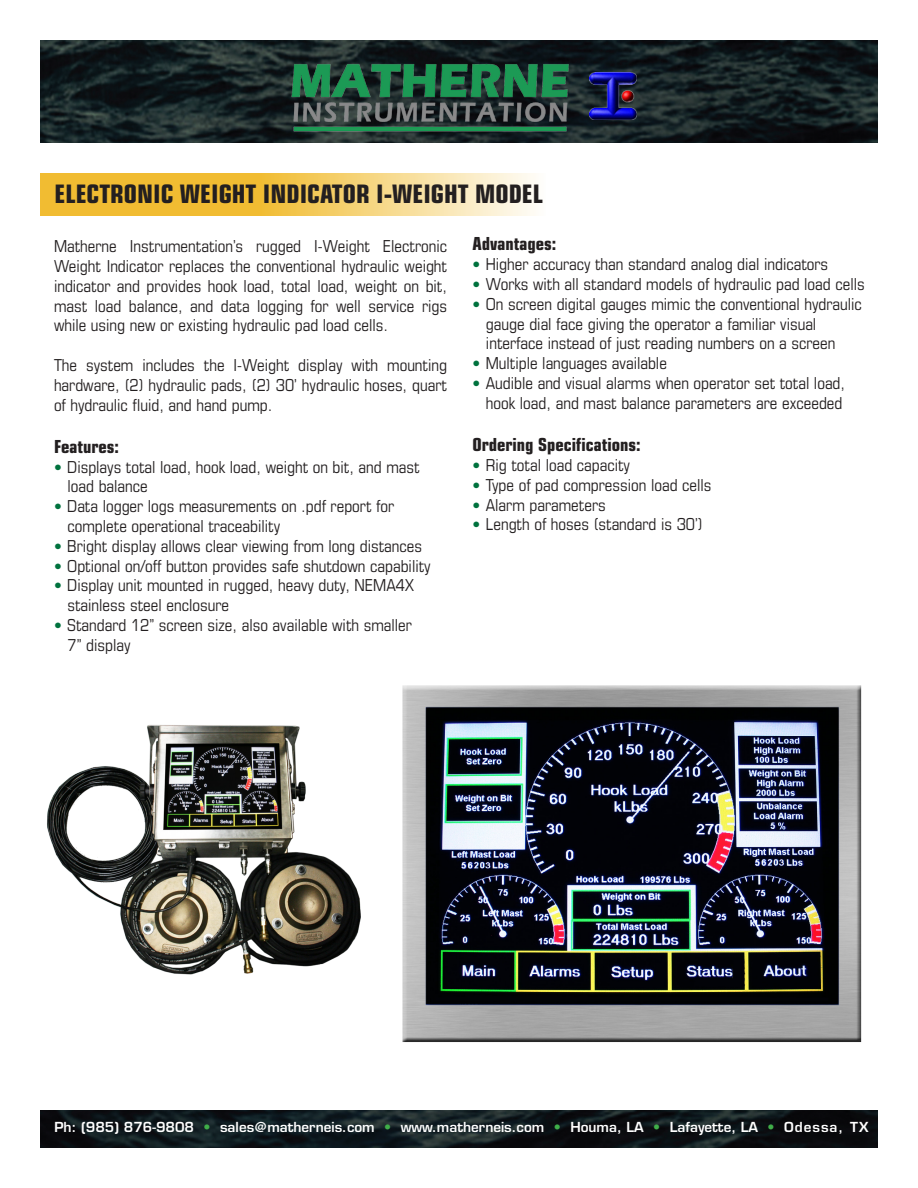
<style>
.page{position:relative;width:918px;height:1188px;background:#fff}
.page>*{position:absolute;margin:0;border:0;box-sizing:border-box;transform-origin:0 0}
.t1{font:700 condensed 25.5px "Eurostile";color:#231f20}
.t2{font:700 condensed 18px "Eurostile";color:#231f20}
.t3{font:condensed 16.5px/19.8px "Eurostile";color:#231f20;text-align:justify}
.t4{font:600 13.5px "Eurostile";color:#fff}
.s1{font-stretch:normal;font-size:15px;color:#00723e}
.s2{color:#40ae49}
</style>
<div class="page">
<svg style="left:40px;top:1147px;width:838px;height:1px"></svg>
<img style="left:40px;top:1110px;width:838px;height:37px">
<img style="left:40px;top:40px;width:837px;height:102px">
<img style="left:287px;top:52px;width:288px;height:85px">
<svg style="left:40px;top:174px;width:495px;height:42px;background:#f4cd67"></svg>
<img style="left:590px;top:72px;width:46px;height:48px">
<img style="left:402px;top:685px;width:460px;height:357px">
<img style="left:47px;top:725px;width:314px;height:250px">
<p class="t1" style="left:55px;top:179px;width:490px">ELECTRONIC WEIGHT INDICATOR I-WEIGHT MODEL</p>
<p class="t3" style="left:54px;top:236px;width:395px">Matherne Instrumentation’s rugged I-Weight Electronic Weight Indicator replaces the conventional hydraulic weight indicator and provides hook load, total load, weight on bit, mast load balance, and data logging for well service rigs while using new or existing hydraulic pad load cells.</p>
<p class="t3" style="left:54px;top:355px;width:395px">The system includes the I-Weight display with mounting hardware, (2) hydraulic pads, (2) 30’ hydraulic hoses, quart of hydraulic fluid, and hand pump.</p>
<p class="t2" style="left:54px;top:435px;width:66px">Features:</p>
<p class="t3" style="left:54px;top:457px;width:367px"><span class="s1">•</span> Displays total load, hook load, weight on bit, and mast</p>
<p class="t3" style="left:67px;top:476px;width:82px">load balance</p>
<p class="t3" style="left:54px;top:496px;width:342px"><span class="s1">•</span> Data logger logs measurements on .pdf report for</p>
<p class="t3" style="left:67px;top:516px;width:214px">complete operational traceability</p>
<p class="t3" style="left:54px;top:536px;width:370px"><span class="s1">•</span> Bright display allows clear viewing from long distances</p>
<p class="t3" style="left:54px;top:556px;width:378px"><span class="s1">•</span> Optional on/off button provides safe shutdown capability</p>
<p class="t3" style="left:54px;top:575px;width:362px"><span class="s1">•</span> Display unit mounted in rugged, heavy duty, NEMA4X</p>
<p class="t3" style="left:67px;top:595px;width:163px">stainless steel enclosure</p>
<p class="t3" style="left:54px;top:615px;width:359px"><span class="s1">•</span> Standard 12” screen size, also available with smaller</p>
<p class="t3" style="left:67px;top:635px;width:64px">7” display</p>
<p class="t2" style="left:472px;top:233px;width:85px">Advantages:</p>
<p class="t3" style="left:472px;top:254px;width:357px"><span class="s1">•</span> Higher accuracy than standard analog dial indicators</p>
<p class="t3" style="left:472px;top:274px;width:394px"><span class="s1">•</span> Works with all standard models of hydraulic pad load cells</p>
<p class="t3" style="left:486px;top:294px;width:377px;text-indent:-13px"><span class="s1">•</span> On screen digital gauges mimic the conventional hydraulic gauge dial face giving the operator a familiar visual</p>
<p class="t3" style="left:486px;top:333px;width:351px">interface instead of just reading numbers on a screen</p>
<p class="t3" style="left:472px;top:353px;width:196px"><span class="s1">•</span> Multiple languages available</p>
<p class="t3" style="left:472px;top:373px;width:374px;text-align:right"><span class="s1">•</span> Audible and visual alarms when operator set total load, hook load, and mast balance parameters are exceeded</p>
<p class="t2" style="left:472px;top:434px;width:170px">Ordering Specifications:</p>
<p class="t3" style="left:472px;top:455px;width:159px"><span class="s1">•</span> Rig total load capacity</p>
<p class="t3" style="left:472px;top:475px;width:241px"><span class="s1">•</span> Type of pad compression load cells</p>
<p class="t3" style="left:472px;top:494px;width:135px"><span class="s1">•</span> Alarm parameters</p>
<p class="t3" style="left:472px;top:514px;width:232px"><span class="s1">•</span> Length of hoses (standard is 30’)</p>
<p class="t4" style="left:54px;top:1119px;width:816px">Ph: (985) 876-9808 <span class="s2">•</span> sales@matherneis.com <span class="s2">•</span> www.matherneis.com <span class="s2">•</span> Houma, LA <span class="s2">•</span> Lafayette, LA <span class="s2">•</span> Odessa, TX</p>
</div>
